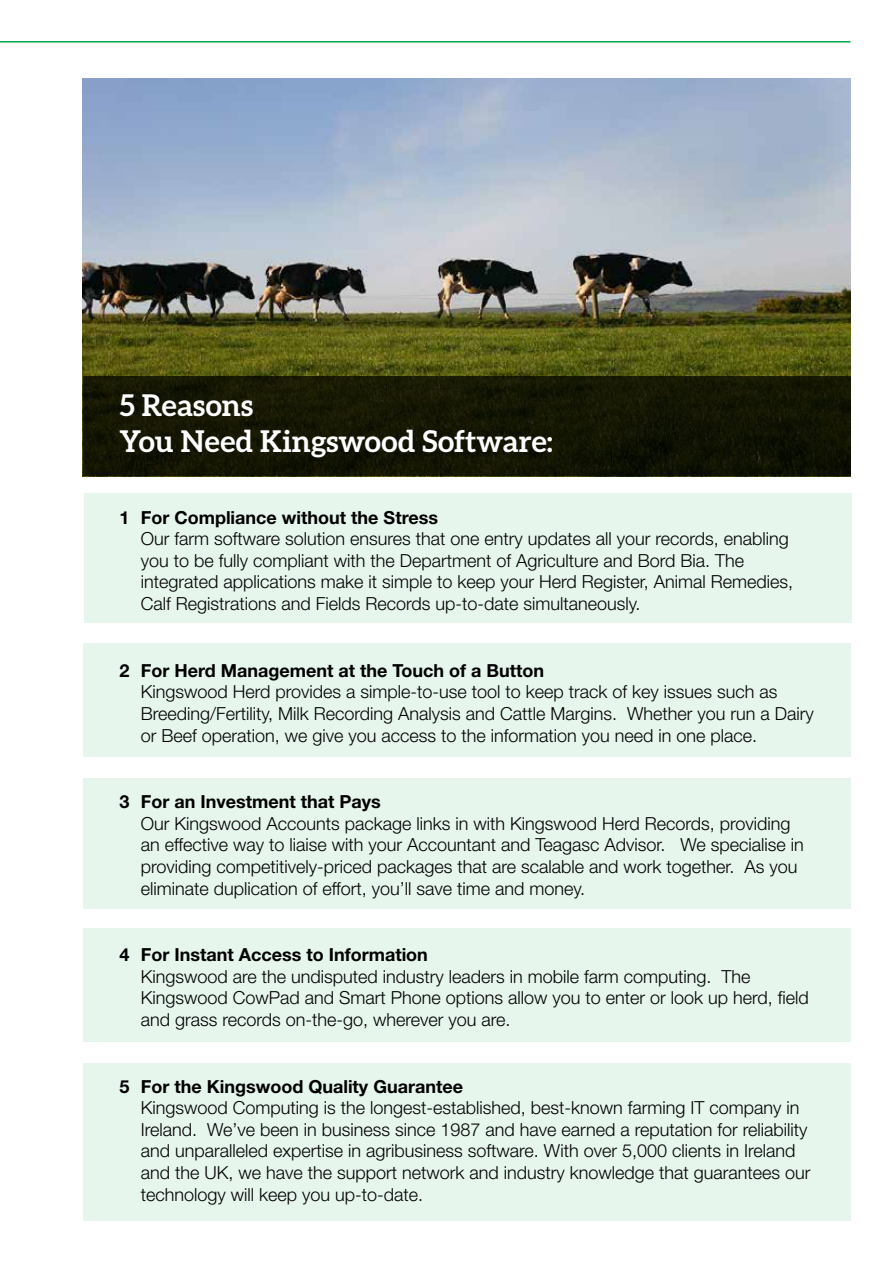
<style>
.page{position:relative;width:893px;height:1263px;background:#fff}
.page>*{position:absolute;margin:0;border:0;box-sizing:border-box;transform-origin:0 0}
.t1{font:700 30px/36px "Aleo";color:#fff}
.t2{font:300 18px/21.6px "Helvetica Neue";color:#000}
.t3{font:700 18px "Helvetica Neue";color:#000}
</style>
<div class="page">
<img style="left:83px;top:79px;width:767px;height:297px">
<div style="left:83px;top:376px;width:767px;height:100px;background:#141603"></div>
<div style="left:84px;top:493px;width:768px;height:129px;background:#e6f6ed"></div>
<div style="left:83px;top:643px;width:767px;height:113px;background:#e6f6ed"></div>
<div style="left:83px;top:778px;width:767px;height:130px;background:#e6f6ed"></div>
<div style="left:83px;top:928px;width:767px;height:114px;background:#e6f6ed"></div>
<div style="left:83px;top:1063px;width:767px;height:157px;background:#e6f6ed"></div>
<hr style="left:0;top:41px;width:850px;height:2px;background:#00a94f">
<h1 class="t1" style="left:119px;top:387px;width:435px">5 Reasons<br>You Need Kingswood Software:</h1>
<p class="t3" style="left:119px;top:506px;width:320px">1 For Compliance without the Stress</p>
<p class="t2" style="left:141px;top:528px;width:654px">Our farm software solution ensures that one entry updates all your records, enabling you to be fully compliant with the Department of Agriculture and Bord Bia. The integrated applications make it simple to keep your Herd Register, Animal Remedies, Calf Registrations and Fields Records up-to-date simultaneously.</p>
<p class="t3" style="left:119px;top:659px;width:426px">2 For Herd Management at the Touch of a Button</p>
<p class="t2" style="left:141px;top:681px;width:675px">Kingswood Herd provides a simple-to-use tool to keep track of key issues such as<br>Breeding/Fertility, Milk Recording Analysis and Cattle Margins. Whether you run a Dairy or Beef operation, we give you access to the information you need in one place.</p>
<p class="t3" style="left:119px;top:790px;width:263px">3 For an Investment that Pays</p>
<p class="t2" style="left:141px;top:812px;width:665px">Our Kingswood Accounts package links in with Kingswood Herd Records, providing an effective way to liaise with your Accountant and Teagasc Advisor. We specialise in providing competitively-priced packages that are scalable and work together. As you eliminate duplication of effort, you’ll save time and money.</p>
<p class="t3" style="left:119px;top:943px;width:310px">4 For Instant Access to Information</p>
<p class="t2" style="left:141px;top:965px;width:670px">Kingswood are the undisputed industry leaders in mobile farm computing. The<br>Kingswood CowPad and Smart Phone options allow you to enter or look up herd, field and grass records on-the-go, wherever you are.</p>
<p class="t3" style="left:119px;top:1075px;width:345px">5 For the Kingswood Quality Guarantee</p>
<p class="t2" style="left:141px;top:1096px;width:671px">Kingswood Computing is the longest-established, best-known farming IT company in Ireland. We’ve been in business since 1987 and have earned a reputation for reliability and unparalleled expertise in agribusiness software. With over 5,000 clients in Ireland and the UK, we have the support network and industry knowledge that guarantees our technology will keep you up-to-date.</p>
</div>
